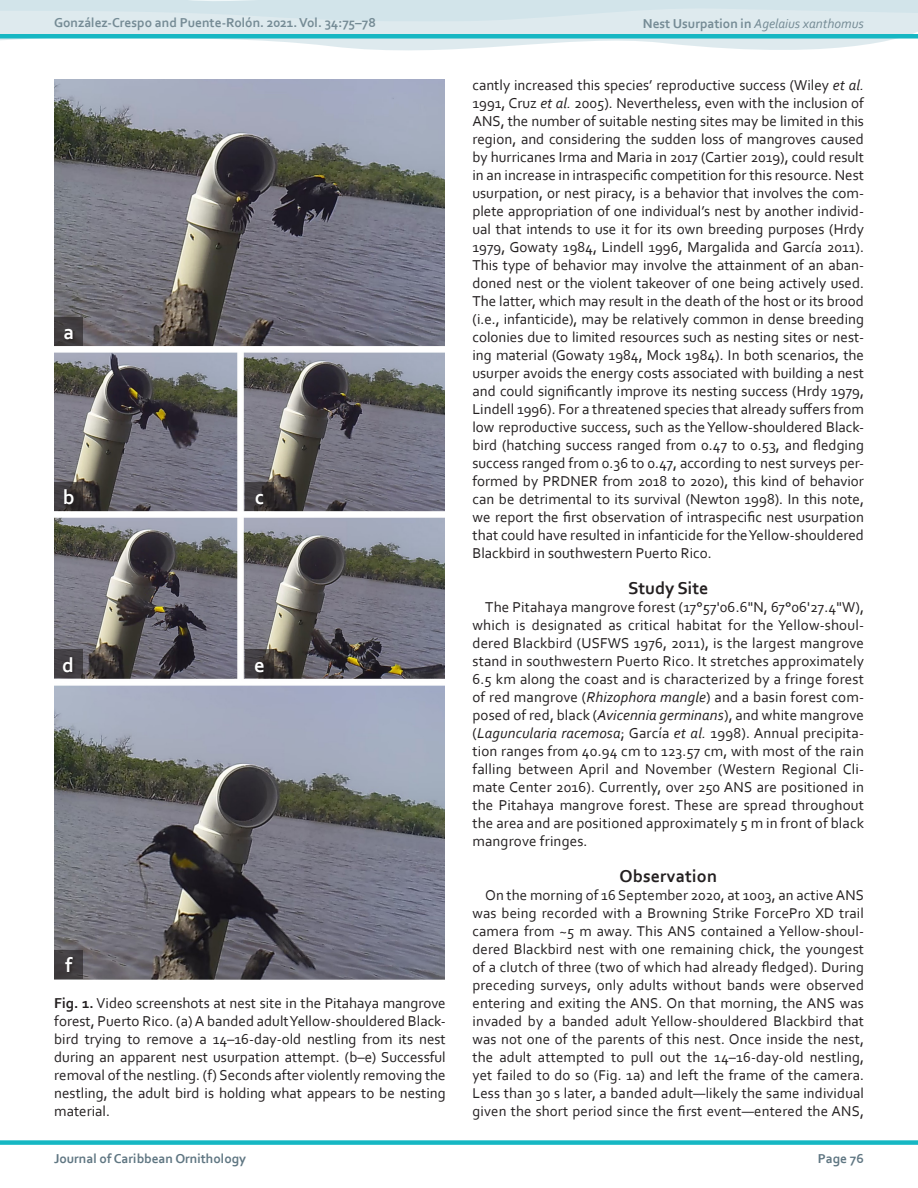
<style>
.page{position:relative;width:918px;height:1188px;background:#fff}
.page>*{position:absolute;margin:0;border:0;box-sizing:border-box;transform-origin:0 0}
.Figure_letter{font:700 21px "Corbel";color:#fff}
.Body_Heading_1__H2{font:700 18px "Corbel";letter-spacing:.01em;color:#231f20}
.main_body_text__P{font:15px/18px "Corbel";letter-spacing:.005em;color:#231f20;text-align:justify}
.Figure_Legend__P{font:15px/18px "Corbel";color:#231f20;text-align:justify}
.main_body_text__P-2{font:14.85px/18px "Corbel";letter-spacing:.01em;color:#231f20;text-align:justify}
.t1{font:700 13.5px "Corbel";color:#758b95}
.t2{font:700 13.5px "Corbel";color:#5f7682}
.t3{font:italic 13.5px "Corbel";color:#758b95}
.s1{font-weight:700;font-style:normal}
.s2{font-weight:700}
.s3{font-style:italic}
</style>
<div class="page">
<svg style="left:0;top:0;width:918px;height:51px;fill:#deeaee"></svg>
<div style="left:0;top:1140px;width:918px;height:5px;background:#16b7c3"></div>
<img style="left:54px;top:79px;width:390px;height:900px">
<div style="left:55px;top:317px;width:28px;height:29px;background:#403d3f"></div>
<div style="left:63px;top:328px;width:13px;height:14px;background:#231f20;opacity:.75"></div>
<svg style="left:55px;top:482px;width:28px;height:28px"></svg>
<div style="left:63px;top:488px;width:15px;height:19px;background:#231f20;opacity:.75"></div>
<svg style="left:245px;top:482px;width:29px;height:28px"></svg>
<div style="left:254px;top:493px;width:13px;height:14px;background:#231f20;opacity:.75"></div>
<div style="left:54px;top:650px;width:28px;height:28px;background:#434044"></div>
<div style="left:62px;top:655px;width:14px;height:20px;background:#39363a"></div>
<svg style="left:245px;top:650px;width:29px;height:28px"></svg>
<div style="left:254px;top:661px;width:14px;height:14px;background:#231f20;opacity:.75"></div>
<div style="left:55px;top:950px;width:28px;height:29px;background:#423f42"></div>
<div style="left:64px;top:956px;width:13px;height:20px;background:#231f20;opacity:.75"></div>
<div style="left:0;top:34px;width:918px;height:5px;background:#16b7c3"></div>
<p class="t1" style="left:54px;top:15px;width:323px">González-Crespo and Puente-Rolón. 2021. Vol. 34:75–78</p>
<p class="t3" style="left:643px;top:15px;width:222px"><span class="s1">Nest Usurpation in</span> Agelaius xanthomus</p>
<p class="Figure_letter" style="left:63px;top:319px;width:12px">a</p>
<p class="Figure_letter" style="left:63px;top:484px;width:13px">b</p>
<p class="Figure_letter" style="left:255px;top:484px;width:11px">c</p>
<p class="Figure_letter" style="left:62px;top:652px;width:13px">d</p>
<p class="Figure_letter" style="left:254px;top:652px;width:12px">e</p>
<p class="Figure_letter" style="left:65px;top:952px;width:8px">f</p>
<p class="Figure_Legend__P" style="left:54px;top:994px;width:393px"><span class="s2">Fig. 1.</span> Video screenshots at nest site in the Pitahaya mangrove forest, Puerto Rico. (a) A banded adult Yellow-shouldered Black&shy;bird trying to remove a 14–16-day-old nestling from its nest during an apparent nest usurpation attempt. (b–e) Successful removal of the nestling. (f) Seconds after violently removing the nestling, the adult bird is holding what appears to be nesting material.</p>
<p class="main_body_text__P" style="left:472px;top:76px;width:393px">cantly increased this species’ reproductive success (Wiley <span class="s3">et al.<br></span>1991, Cruz <span class="s3">et al.</span> 2005). Nevertheless, even with the inclusion of ANS, the number of suitable nesting sites may be limited in this region, and considering the sudden loss of mangroves caused by hurricanes Irma and Maria in 2017 (Cartier 2019), could result in an increase in intraspecific competition for this resource. Nest usurpation, or nest piracy, is a behavior that involves the com&shy;plete appropriation of one individual’s nest by another individ&shy;ual that intends to use it for its own breeding purposes (Hrdy 1979, Gowaty 1984, Lindell 1996, Margalida and García 2011).<br>This type of behavior may involve the attainment of an aban&shy;doned nest or the violent takeover of one being actively used.<br>The latter, which may result in the death of the host or its brood (i.e., infanticide), may be relatively common in dense breeding colonies due to limited resources such as nesting sites or nest&shy;ing material (Gowaty 1984, Mock 1984). In both scenarios, the usurper avoids the energy costs associated with building a nest and could significantly improve its nesting success (Hrdy 1979, Lindell 1996). For a threatened species that already suffers from low reproductive success, such as the Yellow-shouldered Black&shy;bird (hatching success ranged from 0.47 to 0.53, and fledging success ranged from 0.36 to 0.47, according to nest surveys per&shy;formed by PRDNER from 2018 to 2020), this kind of behavior can be detrimental to its survival (Newton 1998). In this note, we report the first observation of intraspecific nest usurpation that could have resulted in infanticide for the Yellow-shouldered Blackbird in southwestern Puerto Rico.</p>
<h2 class="Body_Heading_1__H2" style="left:628px;top:577px;width:82px">Study Site</h2>
<p class="main_body_text__P" style="left:472px;top:598px;width:393px;text-indent:13px">The Pitahaya mangrove forest (17°57'06.6"N, 67°06'27.4"W), which is designated as critical habitat for the Yellow-shoul&shy;dered Blackbird (USFWS 1976, 2011), is the largest mangrove stand in southwestern Puerto Rico. It stretches approximately 6.5 km along the coast and is characterized by a fringe forest of red mangrove (<span class="s3">Rhizophora mangle</span>) and a basin forest com&shy;posed of red, black (<span class="s3">Avicennia germinans</span>), and white mangrove (<span class="s3">Laguncularia racemosa</span>; García <span class="s3">et al.</span> 1998). Annual precipita&shy;tion ranges from 40.94 cm to 123.57 cm, with most of the rain falling between April and November (Western Regional Cli&shy;mate Center 2016). Currently, over 250 ANS are positioned in the Pitahaya mangrove forest. These are spread throughout the area and are positioned approximately 5 m in front of black mangrove fringes.</p>
<h2 class="Body_Heading_1__H2" style="left:619px;top:865px;width:99px">Observation</h2>
<p class="main_body_text__P-2" style="left:472px;top:886px;width:393px;text-indent:13px">On the morning of 16 September 2020, at 1003, an active ANS was being recorded with a Browning Strike ForcePro XD trail camera from ~5 m away. This ANS contained a Yellow-shoul&shy;dered Blackbird nest with one remaining chick, the youngest of a clutch of three (two of which had already fledged). During preceding surveys, only adults without bands were observed entering and exiting the ANS. On that morning, the ANS was invaded by a banded adult Yellow-shouldered Blackbird that was not one of the parents of this nest. Once inside the nest, the adult attempted to pull out the 14–16-day-old nestling, yet failed to do so (Fig. 1a) and left the frame of the camera.<br>Less than 30 s later, a banded adult—likely the same individual given the short period since the first event—entered the ANS,</p>
<p class="t2" style="left:54px;top:1150px;width:194px">Journal of Caribbean Ornithology</p>
<p class="t2" style="left:818px;top:1150px;width:48px">Page 76</p>
</div>
